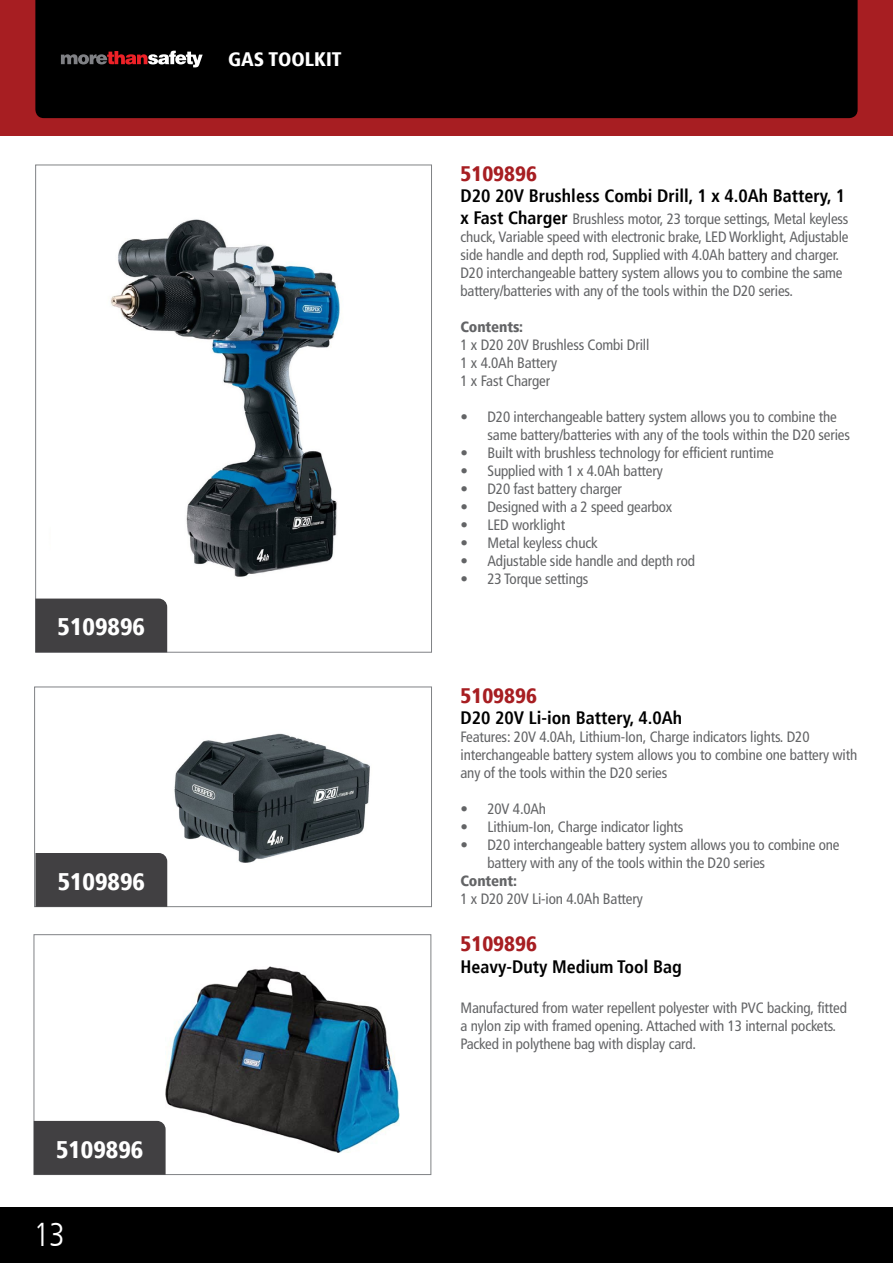
<style>
.page{position:relative;width:893px;height:1263px;background:#fff}
.page>*{position:absolute;margin:0;border:0;box-sizing:border-box;transform-origin:0 0}
.t1{font:300 condensed 33px "Frutiger LT";color:#fff}
.t2{font:900 condensed 24px "Frutiger";color:#fff}
.t3{font:900 condensed 21px "Frutiger";color:#a71e22}
.t4{font:900 condensed 19.5px "Frutiger";color:#fff}
.t5{font:700 condensed 18px "Frutiger";color:#000}
.t6{font:condensed 15px/18px "Frutiger LT";letter-spacing:-.01em;color:#636466}
.t7{font:900 condensed 15px "Frutiger LT";letter-spacing:-.01em;color:#636466}
.s1{font-family:"Frutiger";font-weight:700;font-size:18px;color:#000}
</style>
<div class="page">
<div style="left:0;top:0;width:893px;height:136px;background:#a71e22"></div>
<div style="left:0;top:1208px;width:893px;height:55px;background:#000"></div>
<div style="left:35px;top:0;width:823px;height:118px;background:#000"></div>
<svg style="left:61px;top:51px;width:142px;height:16px;background:#614546"></svg>
<img style="left:110px;top:219px;width:230px;height:358px">
<img style="left:167px;top:733px;width:203px;height:159px">
<div style="left:34px;top:687px;width:398px;height:220px;border:1px solid #808285"></div>
<div style="left:51px;top:415px;width:123px;height:166px;background:#fff"></div>
<div style="left:35px;top:598px;width:132px;height:54px;background:#414042"></div>
<img style="left:166px;top:966px;width:234px;height:187px">
<div style="left:34px;top:934px;width:397px;height:241px;border:1px solid #808285"></div>
<div style="left:35px;top:853px;width:132px;height:54px;background:#414042"></div>
<div style="left:34px;top:1121px;width:132px;height:54px;background:#414042"></div>
<h3 class="t4" style="left:228px;top:48px;width:115px">GAS TOOLKIT</h3>
<h2 class="t2" style="left:58px;top:612px;width:89px">5109896</h2>
<h2 class="t2" style="left:58px;top:867px;width:89px">5109896</h2>
<h2 class="t2" style="left:56px;top:1135px;width:89px">5109896</h2>
<h1 class="t1" style="left:33px;top:1216px;width:33px">13</h1>
<h3 class="t3" style="left:460px;top:161px;width:78px">5109896</h3>
<p class="t5" style="left:460px;top:185px;width:386px">D20 20V Brushless Combi Drill, 1 x 4.0Ah Battery, 1</p>
<p class="t6" style="left:460px;top:210px;width:390px"><span class="s1">x Fast Charger</span> Brushless motor, 23 torque settings, Metal keyless chuck, Variable speed with electronic brake, LED Worklight, Adjustable side handle and depth rod, Supplied with 4.0Ah battery and charger.<br>D20 interchangeable battery system allows you to combine the same battery/batteries with any of the tools within the D20 series.</p>
<p class="t7" style="left:460px;top:317px;width:64px">Contents:</p>
<p class="t6" style="left:460px;top:336px;width:190px">1 x D20 20V Brushless Combi Drill<br>1 x 4.0Ah Battery<br>1 x Fast Charger</p>
<p class="t6" style="left:487px;top:408px;width:364px;text-indent:-27px">• D20 interchangeable battery system allows you to combine the same battery/batteries with any of the tools within the D20 series</p>
<p class="t6" style="left:460px;top:444px;width:315px">• Built with brushless technology for efficient runtime</p>
<p class="t6" style="left:460px;top:462px;width:204px">• Supplied with 1 x 4.0Ah battery</p>
<p class="t6" style="left:460px;top:480px;width:163px">• D20 fast battery charger</p>
<p class="t6" style="left:460px;top:498px;width:213px">• Designed with a 2 speed gearbox</p>
<p class="t6" style="left:460px;top:516px;width:106px">• LED worklight</p>
<p class="t6" style="left:460px;top:534px;width:139px">• Metal keyless chuck</p>
<p class="t6" style="left:460px;top:552px;width:236px">• Adjustable side handle and depth rod</p>
<p class="t6" style="left:460px;top:570px;width:129px">• 23 Torque settings</p>
<h3 class="t3" style="left:460px;top:683px;width:78px">5109896</h3>
<p class="t5" style="left:460px;top:707px;width:223px">D20 20V Li-ion Battery, 4.0Ah</p>
<p class="t6" style="left:460px;top:728px;width:398px">Features: 20V 4.0Ah, Lithium-Ion, Charge indicators lights. D20 interchangeable battery system allows you to combine one battery with any of the tools within the D20 series</p>
<p class="t6" style="left:460px;top:800px;width:87px">• 20V 4.0Ah</p>
<p class="t6" style="left:460px;top:818px;width:224px">• Lithium-Ion, Charge indicator lights</p>
<p class="t6" style="left:487px;top:836px;width:354px;text-indent:-27px">• D20 interchangeable battery system allows you to combine one battery with any of the tools within the D20 series</p>
<p class="t7" style="left:460px;top:872px;width:58px">Content:</p>
<p class="t6" style="left:460px;top:890px;width:184px">1 x D20 20V Li-ion 4.0Ah Battery</p>
<h3 class="t3" style="left:460px;top:931px;width:78px">5109896</h3>
<p class="t5" style="left:460px;top:956px;width:223px">Heavy-Duty Medium Tool Bag</p>
<p class="t6" style="left:460px;top:998px;width:388px">Manufactured from water repellent polyester with PVC backing, fitted a nylon zip with framed opening. Attached with 13 internal pockets.<br>Packed in polythene bag with display card.</p>
</div>
